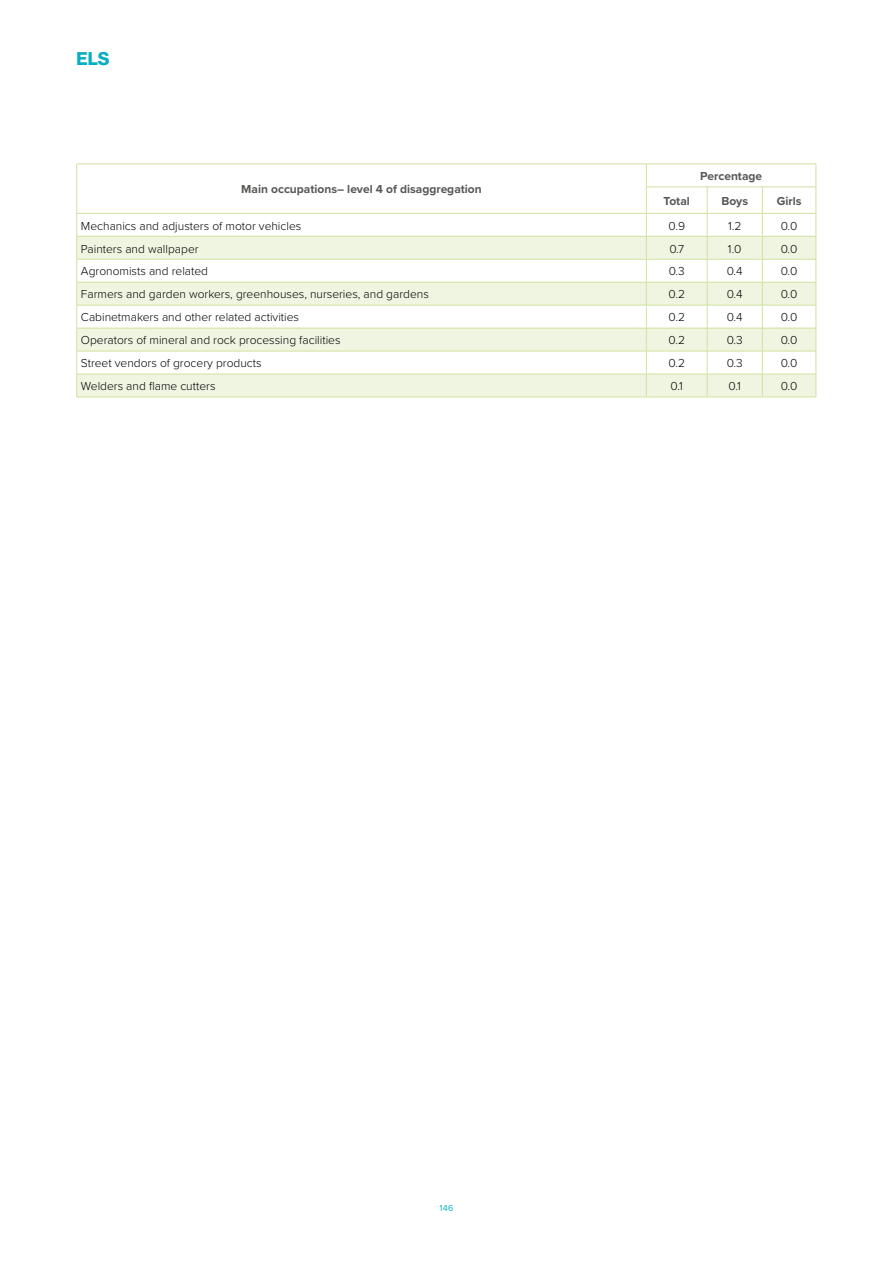
<style>
.page{position:relative;width:893px;height:1263px;background:#fff}
.page>*{position:absolute;margin:0;border:0;box-sizing:border-box;transform-origin:0 0}
.t1{font:18px "N Haas Grotesk DS Pro 75 Bd";color:#07afbe}
.t2{font:300 12px "Proxima Nova";color:#000}
.t3{font:700 12px "Proxima Nova";color:#575756}
.t4{font:9px "Proxima Nova";color:#07afbe}
</style>
<div class="page">
<svg style="left:76px;top:164px;width:741px;height:233px"></svg>
<hr style="left:77px;top:397px;width:569px;height:1px;background:#d1e19f">
<hr style="left:646px;top:397px;width:61px;height:1px;background:#d1e19f">
<hr style="left:707px;top:397px;width:55px;height:1px;background:#d1e19f">
<hr style="left:762px;top:397px;width:54px;height:1px;background:#d1e19f">
<h1 class="t1" style="left:77px;top:48px;width:35px">ELS</h1>
<p class="t3" style="left:241px;top:180px;width:242px">Main occupations– level 4 of disaggregation</p>
<p class="t3" style="left:700px;top:167px;width:64px">Percentage</p>
<p class="t3" style="left:664px;top:192px;width:28px">Total</p>
<p class="t3" style="left:721px;top:192px;width:28px">Boys</p>
<p class="t3" style="left:777px;top:192px;width:26px">Girls</p>
<p class="t2" style="left:81px;top:217px;width:222px">Mechanics and adjusters of motor vehicles</p>
<p class="t2" style="left:668px;top:217px;width:18px">0.9</p>
<p class="t2" style="left:728px;top:217px;width:15px">1.2</p>
<p class="t2" style="left:781px;top:217px;width:18px">0.0</p>
<p class="t2" style="left:81px;top:240px;width:119px">Painters and wallpaper</p>
<p class="t2" style="left:669px;top:240px;width:16px">0.7</p>
<p class="t2" style="left:728px;top:240px;width:15px">1.0</p>
<p class="t2" style="left:781px;top:240px;width:18px">0.0</p>
<p class="t2" style="left:81px;top:262px;width:129px">Agronomists and related</p>
<p class="t2" style="left:669px;top:262px;width:18px">0.3</p>
<p class="t2" style="left:727px;top:262px;width:17px">0.4</p>
<p class="t2" style="left:781px;top:262px;width:18px">0.0</p>
<p class="t2" style="left:81px;top:285px;width:349px">Farmers and garden workers, greenhouses, nurseries, and gardens</p>
<p class="t2" style="left:668px;top:285px;width:18px">0.2</p>
<p class="t2" style="left:727px;top:285px;width:17px">0.4</p>
<p class="t2" style="left:781px;top:285px;width:18px">0.0</p>
<p class="t2" style="left:81px;top:308px;width:220px">Cabinetmakers and other related activities</p>
<p class="t2" style="left:668px;top:308px;width:18px">0.2</p>
<p class="t2" style="left:727px;top:308px;width:17px">0.4</p>
<p class="t2" style="left:781px;top:308px;width:18px">0.0</p>
<p class="t2" style="left:81px;top:331px;width:261px">Operators of mineral and rock processing facilities</p>
<p class="t2" style="left:668px;top:331px;width:18px">0.2</p>
<p class="t2" style="left:727px;top:331px;width:18px">0.3</p>
<p class="t2" style="left:781px;top:331px;width:18px">0.0</p>
<p class="t2" style="left:81px;top:354px;width:182px">Street vendors of grocery products</p>
<p class="t2" style="left:668px;top:354px;width:18px">0.2</p>
<p class="t2" style="left:727px;top:354px;width:18px">0.3</p>
<p class="t2" style="left:781px;top:354px;width:18px">0.0</p>
<p class="t2" style="left:81px;top:377px;width:136px">Welders and flame cutters</p>
<p class="t2" style="left:671px;top:377px;width:14px">0.1</p>
<p class="t2" style="left:729px;top:377px;width:14px">0.1</p>
<p class="t2" style="left:781px;top:377px;width:18px">0.0</p>
<p class="t4" style="left:440px;top:1201px;width:15px">146</p>
</div>
